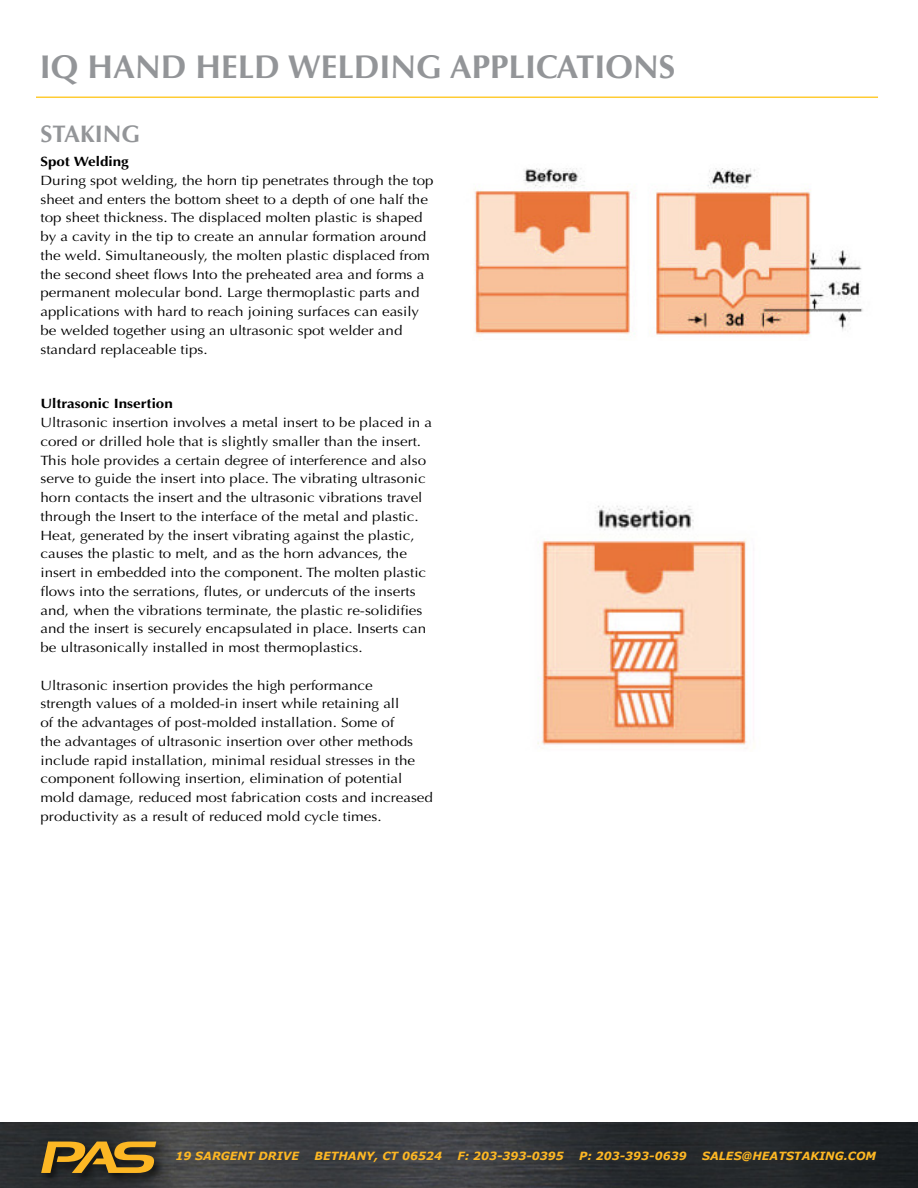
<style>
.page{position:relative;width:918px;height:1188px;background:#fff}
.page>*{position:absolute;margin:0;border:0;box-sizing:border-box;transform-origin:0 0}
.t1{font:700 33px "Optima";color:#939598}
.t2{font:700 24px "Optima";color:#939598}
.t3{font:13.5px/18.8px "Optima";color:#000;scale:1.12 1}
.t4{font:700 13.5px "Optima";color:#000;scale:1.12 1}
.t5{font:italic 700 11.25px "Verdana";color:#fdb724}
</style>
<div class="page">
<img style="left:0;top:1123px;width:918px;height:65px">
<div style="left:39px;top:1139px;width:129px;height:46px;background:#000;opacity:.6"></div>
<svg style="left:41px;top:1142px;width:115px;height:31px;background:#997323"></svg>
<hr style="left:36px;top:97px;width:842px;height:1px;background:#fc3">
<img style="left:474px;top:168px;width:389px;height:167px">
<img style="left:537px;top:505px;width:217px;height:244px">
<h1 class="t1" style="left:40px;top:48px;width:637px">IQ HAND HELD WELDING APPLICATIONS</h1>
<h2 class="t2" style="left:40px;top:120px;width:101px">STAKING</h2>
<p class="t4" style="left:40px;top:154px;width:80px">Spot Welding</p>
<p class="t3" style="left:40px;top:171px;width:353px">During spot welding, the horn tip penetrates through the top sheet and enters the bottom sheet to a depth of one half the top sheet thickness. The displaced molten plastic is shaped by a cavity in the tip to create an annular formation around the weld. Simultaneously, the molten plastic displaced from the second sheet flows Into the preheated area and forms a permanent molecular bond. Large thermoplastic parts and applications with hard to reach joining surfaces can easily be welded together using an ultrasonic spot welder and standard replaceable tips.</p>
<p class="t4" style="left:40px;top:396px;width:120px">Ultrasonic Insertion</p>
<p class="t3" style="left:40px;top:413px;width:351px">Ultrasonic insertion involves a metal insert to be placed in a cored or drilled hole that is slightly smaller than the insert.<br>This hole provides a certain degree of interference and also serve to guide the insert into place. The vibrating ultrasonic horn contacts the insert and the ultrasonic vibrations travel through the Insert to the interface of the metal and plastic.<br>Heat, generated by the insert vibrating against the plastic, causes the plastic to melt, and as the horn advances, the insert in embedded into the component. The molten plastic flows into the serrations, flutes, or undercuts of the inserts and, when the vibrations terminate, the plastic re-solidifies and the insert is securely encapsulated in place. Inserts can be ultrasonically installed in most thermoplastics.</p>
<p class="t3" style="left:40px;top:676px;width:352px">Ultrasonic insertion provides the high performance<br>strength values of a molded-in insert while retaining all<br>of the advantages of post-molded installation. Some of<br>the advantages of ultrasonic insertion over other methods include rapid installation, minimal residual stresses in the component following insertion, elimination of potential mold damage, reduced most fabrication costs and increased productivity as a result of reduced mold cycle times.</p>
<p class="t5" style="left:175px;top:1148px;width:125px">19 SARGENT DRIVE</p>
<p class="t5" style="left:315px;top:1148px;width:129px">BETHANY, CT 06524</p>
<p class="t5" style="left:457px;top:1148px;width:108px">F: 203-393-0395</p>
<p class="t5" style="left:579px;top:1148px;width:109px">P: 203-393-0639</p>
<p class="t5" style="left:702px;top:1148px;width:176px">SALES@HEATSTAKING.COM</p>
</div>
